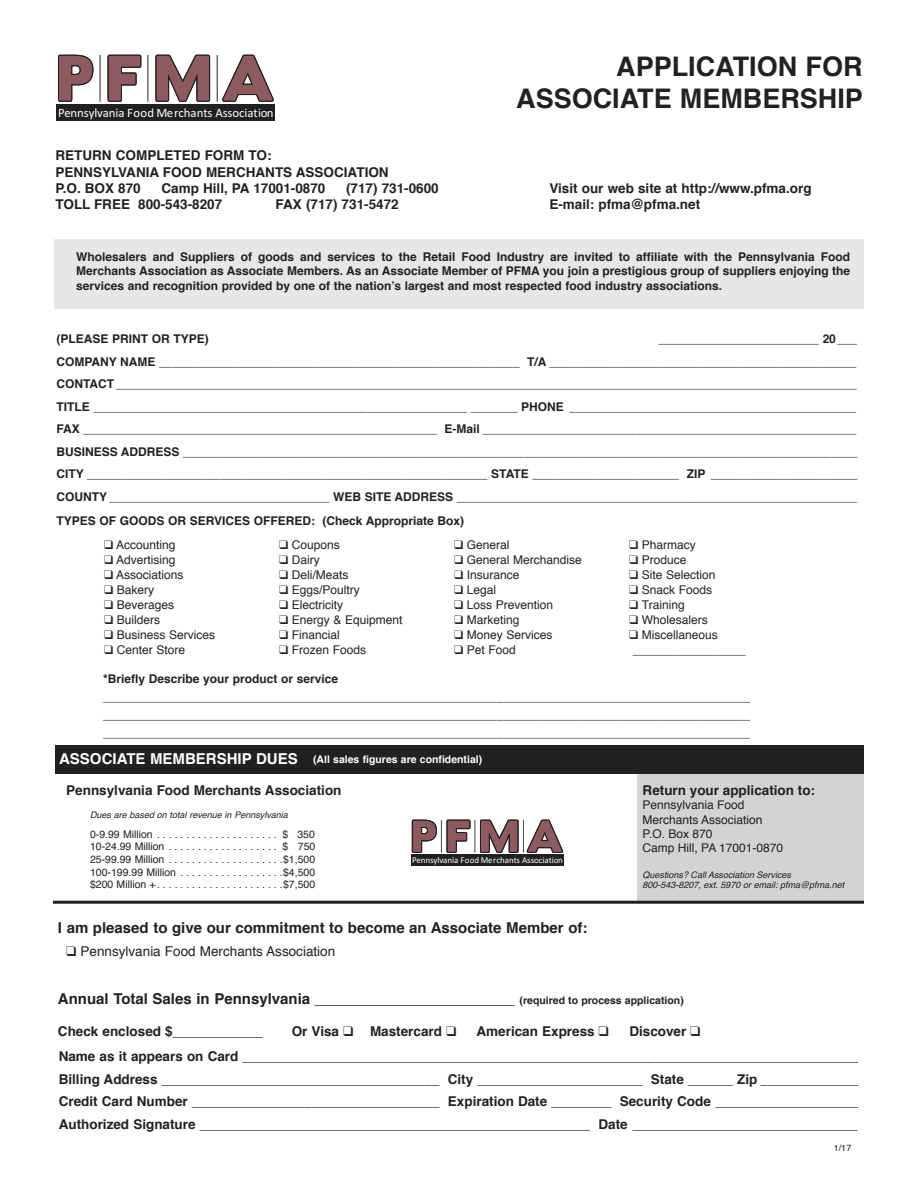
<style>
.page{position:relative;width:918px;height:1188px;background:#fff}
.page>*{position:absolute;margin:0;border:0;box-sizing:border-box;transform-origin:0 0}
.t1{font:700 27px "Helvetica";color:#232021}
.t2{font:700 15px "Helvetica";color:#232021}
.t3{font:700 15px "Helvetica";color:#fff}
.t4{font:700 13.5px "Helvetica";color:#232021}
.t5{font:13.5px "Helvetica";color:#232021}
.t6{font:12.75px "Calibri";letter-spacing:-.005em;color:#fff}
.t7{font:700 12px/14.4px "Helvetica";color:#232021;text-align:justify}
.t8{font:12px "Helvetica";color:#232021}
.t9{font:10.5px "Helvetica";color:#232021}
.t10{font:700 10.5px "Helvetica";color:#fff}
.t11{font:italic 9px "Helvetica";color:#232021}
.t12{font:9px "Calibri";letter-spacing:-.005em;color:#fff}
.t13{font:9px "Helvetica";color:#232021}
.s1{font-size:10.5px}
</style>
<div class="page">
<div style="left:637px;top:748px;width:227px;height:155px;background:#d1d3d5"></div>
<div style="left:55px;top:745px;width:809px;height:29px;background:#232021"></div>
<div style="left:57px;top:104px;width:218px;height:17px;background:#232021"></div>
<svg style="left:58px;top:55px;width:216px;height:47px"></svg>
<hr style="left:217px;top:55px;width:1px;height:47px;background:#47474a">
<hr style="left:147px;top:55px;width:1px;height:47px;background:#47474a">
<hr style="left:99px;top:55px;width:2px;height:47px;background:#47474a">
<div style="left:411px;top:854px;width:153px;height:12px;background:#232021"></div>
<svg style="left:412px;top:820px;width:151px;height:33px"></svg>
<hr style="left:523px;top:820px;width:1px;height:33px;background:#47474a">
<hr style="left:474px;top:820px;width:1px;height:33px;background:#47474a">
<hr style="left:441px;top:820px;width:1px;height:33px;background:#47474a">
<div style="left:54px;top:240px;width:810px;height:69px;background:#e6e7e9"></div>
<hr style="left:53px;top:901px;width:811px;height:3px;background:#232021">
<p class="t6" style="left:58px;top:105px;width:217px">Pennsylvania Food Merchants Association</p>
<p class="t4" style="left:56px;top:145px;width:218px">RETURN COMPLETED FORM TO:</p>
<p class="t4" style="left:56px;top:161px;width:335px">PENNSYLVANIA FOOD MERCHANTS ASSOCIATION</p>
<p class="t4" style="left:56px;top:177px;width:87px">P.O. BOX 870</p>
<p class="t4" style="left:161px;top:177px;width:165px">Camp Hill, PA 17001-0870</p>
<p class="t4" style="left:346px;top:177px;width:94px">(717) 731-0600</p>
<p class="t4" style="left:56px;top:193px;width:168px">TOLL FREE 800-543-8207</p>
<p class="t4" style="left:276px;top:193px;width:125px">FAX (717) 731-5472</p>
<p class="t1" style="left:616px;top:44px;width:248px">APPLICATION FOR</p>
<p class="t1" style="left:516px;top:77px;width:348px">ASSOCIATE MEMBERSHIP</p>
<p class="t4" style="left:549px;top:177px;width:264px">Visit our web site at http://www.pfma.org</p>
<p class="t4" style="left:549px;top:193px;width:152px">E-mail: pfma@pfma.net</p>
<p class="t7" style="left:76px;top:249px;width:776px">Wholesalers and Suppliers of goods and services to the Retail Food Industry are invited to affiliate with the Pennsylvania Food Merchants Association as Associate Members. As an Associate Member of PFMA you join a prestigious group of suppliers enjoying the services and recognition provided by one of the nation’s largest and most respected food industry associations.</p>
<p class="t7" style="left:56px;top:332px;width:154px">(PLEASE PRINT OR TYPE)</p>
<p class="t7" style="left:659px;top:332px;width:200px">________________________ 20___</p>
<p class="t7" style="left:56px;top:354px;width:802px">COMPANY NAME ______________________________________________________ T/A ______________________________________________</p>
<p class="t7" style="left:56px;top:377px;width:802px">CONTACT _______________________________________________________________________________________________________________</p>
<p class="t7" style="left:56px;top:399px;width:801px">TITLE ________________________________________________________ _______ PHONE ___________________________________________</p>
<p class="t7" style="left:56px;top:422px;width:802px">FAX _____________________________________________________ E-Mail ________________________________________________________</p>
<p class="t7" style="left:56px;top:444px;width:802px">BUSINESS ADDRESS _____________________________________________________________________________________________________</p>
<p class="t7" style="left:56px;top:467px;width:803px">CITY ____________________________________________________________ STATE ______________________ ZIP ______________________</p>
<p class="t7" style="left:56px;top:489px;width:802px">COUNTY _________________________________ WEB SITE ADDRESS ____________________________________________________________</p>
<p class="t7" style="left:56px;top:513px;width:409px">TYPES OF GOODS OR SERVICES OFFERED: (Check Appropriate Box)</p>
<p class="t8" style="left:104px;top:535px;width:73px">❑ Accounting</p>
<p class="t8" style="left:104px;top:550px;width:73px">❑ Advertising</p>
<p class="t8" style="left:104px;top:565px;width:81px">❑ Associations</p>
<p class="t8" style="left:104px;top:580px;width:52px">❑ Bakery</p>
<p class="t8" style="left:104px;top:595px;width:72px">❑ Beverages</p>
<p class="t8" style="left:104px;top:610px;width:58px">❑ Builders</p>
<p class="t8" style="left:104px;top:625px;width:113px">❑ Business Services</p>
<p class="t8" style="left:104px;top:640px;width:83px">❑ Center Store</p>
<p class="t8" style="left:279px;top:535px;width:62px">❑ Coupons</p>
<p class="t8" style="left:279px;top:550px;width:42px">❑ Dairy</p>
<p class="t8" style="left:279px;top:565px;width:71px">❑ Deli/Meats</p>
<p class="t8" style="left:279px;top:580px;width:82px">❑ Eggs/Poultry</p>
<p class="t8" style="left:279px;top:595px;width:66px">❑ Electricity</p>
<p class="t8" style="left:279px;top:610px;width:125px">❑ Energy &amp; Equipment</p>
<p class="t8" style="left:279px;top:625px;width:62px">❑ Financial</p>
<p class="t8" style="left:279px;top:640px;width:89px">❑ Frozen Foods</p>
<p class="t8" style="left:454px;top:535px;width:57px">❑ General</p>
<p class="t8" style="left:454px;top:550px;width:129px">❑ General Merchandise</p>
<p class="t8" style="left:454px;top:565px;width:67px">❑ Insurance</p>
<p class="t8" style="left:454px;top:580px;width:44px">❑ Legal</p>
<p class="t8" style="left:454px;top:595px;width:101px">❑ Loss Prevention</p>
<p class="t8" style="left:454px;top:610px;width:67px">❑ Marketing</p>
<p class="t8" style="left:454px;top:625px;width:100px">❑ Money Services</p>
<p class="t8" style="left:454px;top:640px;width:63px">❑ Pet Food</p>
<p class="t8" style="left:629px;top:535px;width:68px">❑ Pharmacy</p>
<p class="t8" style="left:629px;top:550px;width:59px">❑ Produce</p>
<p class="t8" style="left:629px;top:565px;width:88px">❑ Site Selection</p>
<p class="t8" style="left:629px;top:580px;width:85px">❑ Snack Foods</p>
<p class="t8" style="left:629px;top:595px;width:57px">❑ Training</p>
<p class="t8" style="left:629px;top:610px;width:80px">❑ Wholesalers</p>
<p class="t8" style="left:629px;top:625px;width:90px">❑ Miscellaneous</p>
<p class="t8" style="left:633px;top:640px;width:115px">_________________</p>
<p class="t7" style="left:103px;top:672px;width:237px">*Briefly Describe your product or service</p>
<p class="t7" style="left:103px;top:690px;width:649px">_________________________________________________________________________________________________</p>
<p class="t7" style="left:103px;top:708px;width:649px">_________________________________________________________________________________________________</p>
<p class="t7" style="left:103px;top:726px;width:649px">_________________________________________________________________________________________________</p>
<p class="t3" style="left:59px;top:746px;width:240px">ASSOCIATE MEMBERSHIP DUES</p>
<p class="t4" style="left:66px;top:779px;width:277px">Pennsylvania Food Merchants Association</p>
<p class="t11" style="left:90px;top:808px;width:199px">Dues are based on total revenue in Pennsylvania</p>
<p class="t9" style="left:90px;top:826px;width:67px">0-9.99 Million ......................</p>
<p class="t9" style="left:282px;top:826px;width:34px">$ 350</p>
<p class="t9" style="left:90px;top:839px;width:79px">10-24.99 Million ....................</p>
<p class="t9" style="left:282px;top:839px;width:34px">$ 750</p>
<p class="t9" style="left:90px;top:851px;width:79px">25-99.99 Million ....................</p>
<p class="t9" style="left:283px;top:851px;width:34px">$1,500</p>
<p class="t9" style="left:90px;top:864px;width:90px">100-199.99 Million ..................</p>
<p class="t9" style="left:283px;top:864px;width:34px">$4,500</p>
<p class="t9" style="left:90px;top:876px;width:71px">$200 Million + .....................</p>
<p class="t9" style="left:283px;top:876px;width:34px">$7,500</p>
<p class="t10" style="left:313px;top:751px;width:171px">(All sales figures are confidential)</p>
<p class="t12" style="left:412px;top:855px;width:152px">Pennsylvania Food Merchants Association</p>
<p class="t4" style="left:643px;top:779px;width:174px">Return your application to:</p>
<p class="t8" style="left:643px;top:796px;width:104px">Pennsylvania Food</p>
<p class="t8" style="left:643px;top:810px;width:122px">Merchants Association</p>
<p class="t8" style="left:643px;top:824px;width:71px">P.O. Box 870</p>
<p class="t8" style="left:643px;top:839px;width:142px">Camp Hill, PA 17001-0870</p>
<p class="t11" style="left:643px;top:867px;width:150px">Questions? Call Association Services</p>
<p class="t11" style="left:643px;top:878px;width:203px">800-543-8207, ext. 5970 or email: pfma@pfma.net</p>
<p class="t2" style="left:58px;top:916px;width:531px">I am pleased to give our commitment to become an Associate Member of:</p>
<p class="t5" style="left:66px;top:940px;width:271px">❑ Pennsylvania Food Merchants Association</p>
<p class="t2" style="left:58px;top:986px;width:627px">Annual Total Sales in Pennsylvania ________________________ <span class="s1">(required to process application)</span></p>
<p class="t4" style="left:58px;top:1020px;width:206px">Check enclosed $____________</p>
<p class="t4" style="left:292px;top:1020px;width:166px">Or Visa ❑ Mastercard ❑</p>
<p class="t4" style="left:477px;top:1020px;width:134px">American Express ❑</p>
<p class="t4" style="left:629px;top:1020px;width:73px">Discover ❑</p>
<p class="t4" style="left:59px;top:1046px;width:801px">Name as it appears on Card __________________________________________________________________________________</p>
<p class="t4" style="left:59px;top:1068px;width:801px">Billing Address _____________________________________ City ______________________ State ______ Zip _____________</p>
<p class="t4" style="left:59px;top:1091px;width:801px">Credit Card Number _________________________________ Expiration Date ________ Security Code ___________________</p>
<p class="t4" style="left:59px;top:1113px;width:800px">Authorized Signature ____________________________________________________ Date ______________________________</p>
<p class="t13" style="left:834px;top:1141px;width:19px">1/17</p>
</div>
